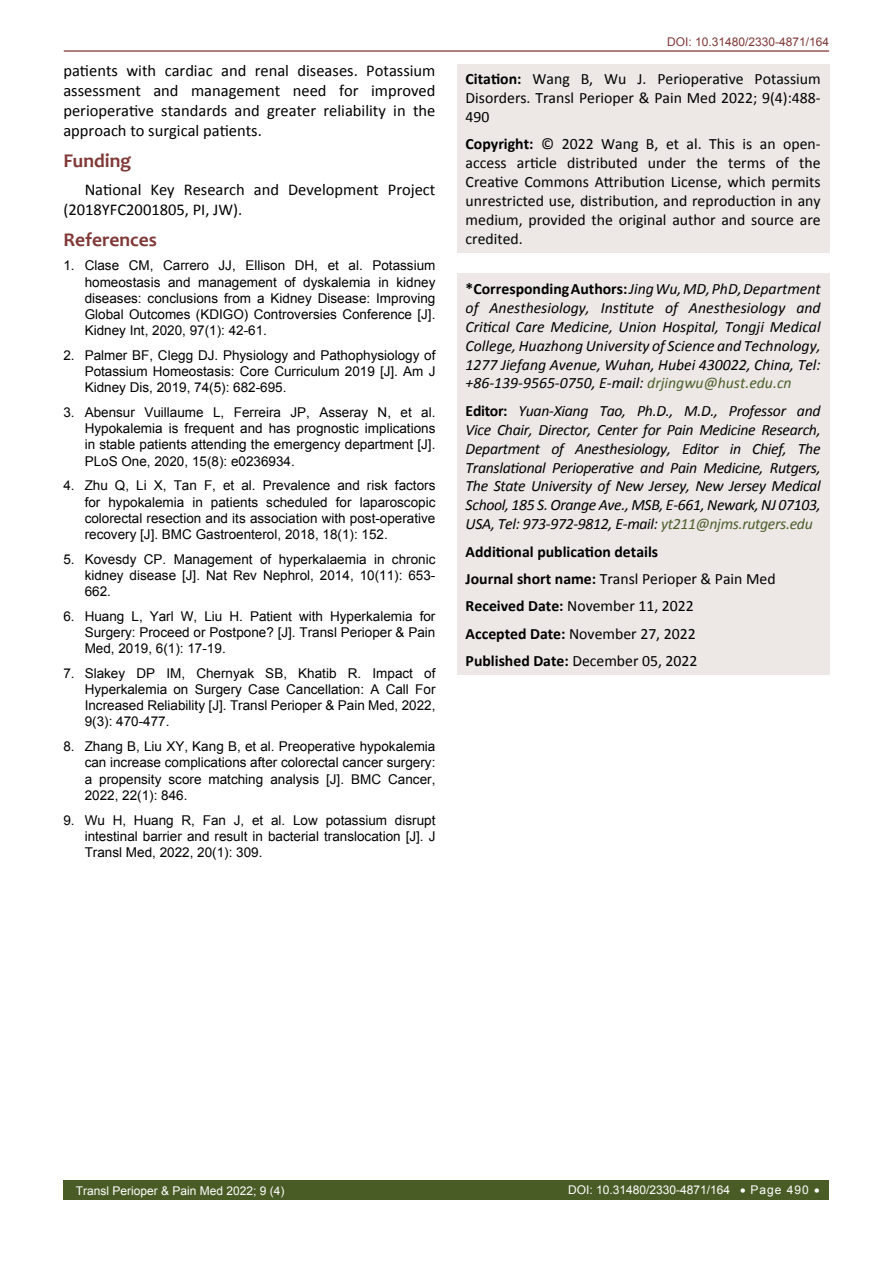
<style>
.page{position:relative;width:893px;height:1263px;background:#fff}
.page>*{position:absolute;margin:0;border:0;box-sizing:border-box;transform-origin:0 0}
.t1{font:700 19.5px "Candara";color:#803836}
.t2{font:16.5px/19.8px "Calibri";color:#000;text-align:justify}
.t3{font:italic 15.75px/18.9px "Calibri";letter-spacing:-.01em;color:#000;text-align:justify}
.t4{font:15.75px/18.9px "Calibri";color:#000;text-align:justify}
.t5{font:700 15.75px/27.5px "Calibri";color:#000}
.t6{font:13.5px/16.2px "Arial";color:#000;text-align:justify}
.t7{font:12px "Arial";color:#fff}
.t8{font:12px "Arial";color:#803836}
.s1{font-weight:700}
.s2{font-weight:700;font-style:normal}
.s3{color:#4c5e2a}
.s4{font-weight:400}
</style>
<div class="page">
<hr style="left:64px;top:50px;width:765px;height:2px;background:#803836">
<div style="left:64px;top:1180px;width:765px;height:19px;background:#4a5c26"></div>
<div style="left:457px;top:64px;width:372px;height:188px;background:#ede8e6"></div>
<div style="left:457px;top:274px;width:372px;height:401px;background:#ede8e6"></div>
<p class="t2" style="left:63px;top:61px;width:374px">patients with cardiac and renal diseases. Potassium assessment and management need for improved perioperative standards and greater reliability in the approach to surgical patients.</p>
<h1 class="t1" style="left:63px;top:148px;width:69px">Funding</h1>
<p class="t2" style="left:63px;top:180px;width:374px;text-indent:21px">National Key Research and Development Project (2018YFC2001805, PI, JW).</p>
<h1 class="t1" style="left:63px;top:227px;width:95px">References</h1>
<p class="t6" style="left:85px;top:258px;width:352px;text-indent:-21px">1. Clase CM, Carrero JJ, Ellison DH, et al. Potassium homeostasis and management of dyskalemia in kidney diseases: conclusions from a Kidney Disease: Improving Global Outcomes (KDIGO) Controversies Conference [J].<br>Kidney Int, 2020, 97(1): 42-61.</p>
<p class="t6" style="left:85px;top:347px;width:352px;text-indent:-21px">2. Palmer BF, Clegg DJ. Physiology and Pathophysiology of Potassium Homeostasis: Core Curriculum 2019 [J]. Am J Kidney Dis, 2019, 74(5): 682-695.</p>
<p class="t6" style="left:85px;top:404px;width:352px;text-indent:-21px">3. Abensur Vuillaume L, Ferreira JP, Asseray N, et al.<br>Hypokalemia is frequent and has prognostic implications in stable patients attending the emergency department [J].<br>PLoS One, 2020, 15(8): e0236934.</p>
<p class="t6" style="left:85px;top:478px;width:352px;text-indent:-21px">4. Zhu Q, Li X, Tan F, et al. Prevalence and risk factors for hypokalemia in patients scheduled for laparoscopic colorectal resection and its association with post-operative recovery [J]. BMC Gastroenterol, 2018, 18(1): 152.</p>
<p class="t6" style="left:85px;top:551px;width:352px;text-indent:-21px">5. Kovesdy CP. Management of hyperkalaemia in chronic kidney disease [J]. Nat Rev Nephrol, 2014, 10(11): 653- 662.</p>
<p class="t6" style="left:85px;top:608px;width:352px;text-indent:-21px">6. Huang L, Yarl W, Liu H. Patient with Hyperkalemia for Surgery: Proceed or Postpone? [J]. Transl Perioper &amp; Pain Med, 2019, 6(1): 17-19.</p>
<p class="t6" style="left:85px;top:665px;width:352px;text-indent:-21px">7. Slakey DP IM, Chernyak SB, Khatib R. Impact of Hyperkalemia on Surgery Case Cancellation: A Call For Increased Reliability [J]. Transl Perioper &amp; Pain Med, 2022, 9(3): 470-477.</p>
<p class="t6" style="left:85px;top:738px;width:352px;text-indent:-21px">8. Zhang B, Liu XY, Kang B, et al. Preoperative hypokalemia can increase complications after colorectal cancer surgery: a propensity score matching analysis [J]. BMC Cancer, 2022, 22(1): 846.</p>
<p class="t6" style="left:85px;top:812px;width:352px;text-indent:-21px">9. Wu H, Huang R, Fan J, et al. Low potassium disrupt intestinal barrier and result in bacterial translocation [J]. J Transl Med, 2022, 20(1): 309.</p>
<p class="t8" style="left:667px;top:34px;width:164px">DOI: 10.31480/2330-4871/164</p>
<p class="t4" style="left:466px;top:69px;width:357px"><span class="s1">Citation:</span> Wang B, Wu J. Perioperative Potassium Disorders. Transl Perioper &amp; Pain Med 2022; 9(4):488- 490</p>
<p class="t4" style="left:466px;top:135px;width:357px"><span class="s1">Copyright:</span> © 2022 Wang B, et al. This is an open&shy;access article distributed under the terms of the Creative Commons Attribution License, which permits unrestricted use, distribution, and reproduction in any medium, provided the original author and source are credited.</p>
<p class="t3" style="left:466px;top:279px;width:357px"><span class="s2">*Corresponding Authors:</span> Jing Wu, MD, PhD, Department of Anesthesiology, Institute of Anesthesiology and Critical Care Medicine, Union Hospital, Tongji Medical College, Huazhong University of Science and Technology, 1277 Jiefang Avenue, Wuhan, Hubei 430022, China, Tel: +86-139-9565-0750, E-mail: <span class="s3">drjingwu@hust.edu.cn</span></p>
<p class="t3" style="left:466px;top:401px;width:357px"><span class="s2">Editor:</span> Yuan-Xiang Tao, Ph.D., M.D., Professor and Vice Chair, Director, Center for Pain Medicine Research, Department of Anesthesiology, Editor in Chief, The Translational Perioperative and Pain Medicine, Rutgers, The State University of New Jersey, New Jersey Medical School, 185 S. Orange Ave., MSB, E-661, Newark, NJ 07103, USA, Tel: 973-972-9812, E-mail: <span class="s3">yt211@njms.rutgers.edu</span></p>
<p class="t5" style="left:466px;top:538px;width:311px">Additional publication details<br>Journal short name: <span class="s4">Transl Perioper &amp; Pain Med </span>Received Date: <span class="s4">November 11, 2022<br></span>Accepted Date: <span class="s4">November 27, 2022<br></span>Published Date: <span class="s4">December 05, 2022</span></p>
<p class="t7" style="left:76px;top:1183px;width:210px">Transl Perioper &amp; Pain Med 2022; 9 (4)</p>
<p class="t7" style="left:568px;top:1182px;width:253px">DOI: 10.31480/2330-4871/164 • Page 490 •</p>
</div>
